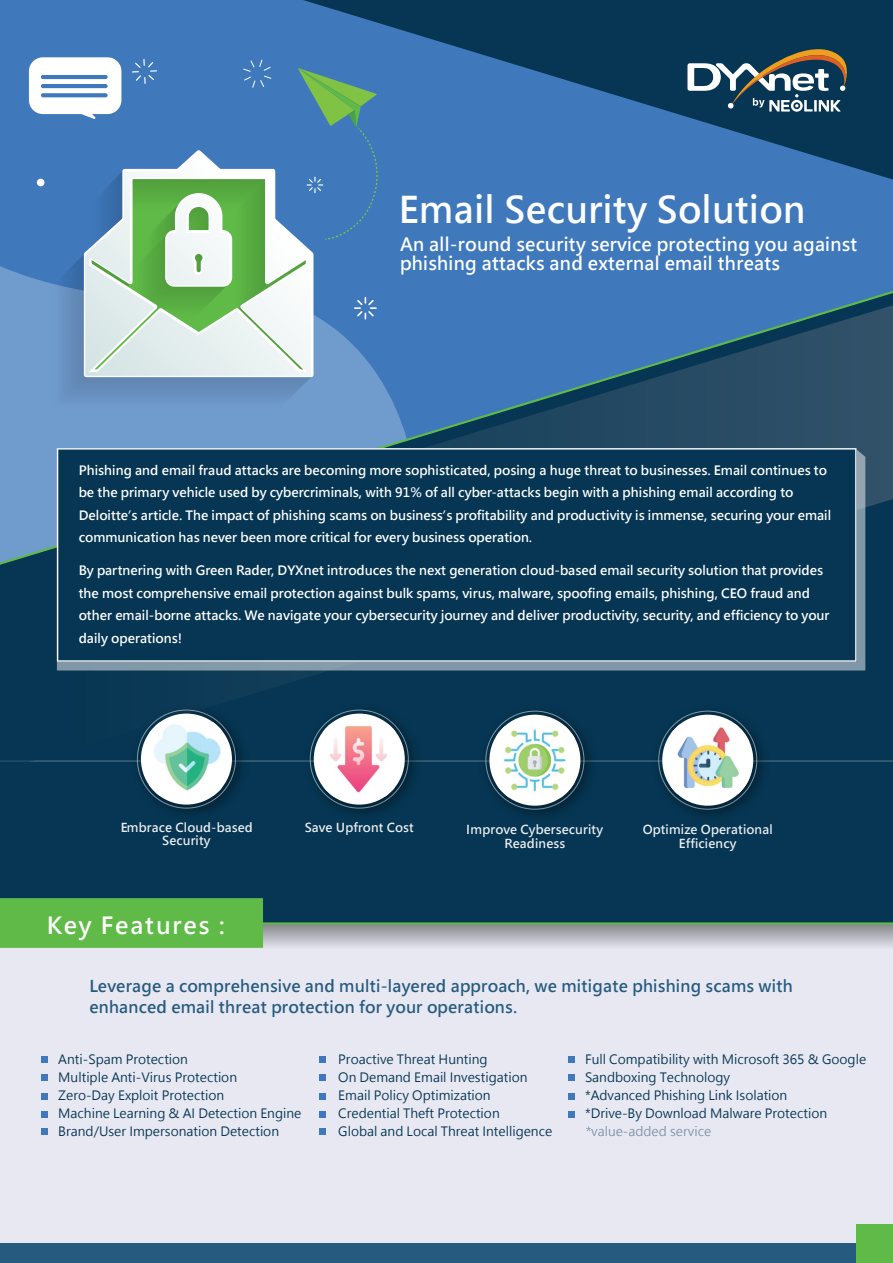
<style>
.page{position:relative;width:893px;height:1263px;background:#fff}
.page>*{position:absolute;margin:0;border:0;box-sizing:border-box;transform-origin:0 0}
.t1{font:700 36.3px "Microsoft Jheng Hei";letter-spacing:.01em;color:#fff}
.t2{font:700 23.4px "Microsoft Jheng Hei";letter-spacing:.075em;color:#fff}
.t3{font:700 18.15px/19px "Microsoft Jheng Hei";letter-spacing:.01em;color:#fff}
.t4{font:700 16.2px/20.4px "Microsoft Jheng Hei";letter-spacing:.01em;color:#265b7f}
.t5{font:700 12.75px/22.5px "Microsoft Jheng Hei";color:#fff}
.t6{font:12.75px/18px "Microsoft Jheng Hei";color:#063653}
.t7{font:700 12.3px/13.5px "Microsoft Jheng Hei";letter-spacing:.01em;color:rgb(255 255 255/.96);text-align:center}
.s1{font-family:"Futura Std";font-weight:500}
</style>
<div class="page">
<div style="left:0;top:886px;width:893px;height:377px;background:#e8e8f2"></div>
<div style="left:0;top:0;width:893px;height:690px;background:#3f79bc"></div>
<svg style="left:303px;top:0;width:590px;height:180px"></svg>
<div style="left:0;top:778px;width:893px;height:144px;background:#063653"></div>
<div style="left:0;top:577px;width:893px;height:201px;background:#063653"></div>
<svg style="left:0;top:280px;width:893px;height:297px"></svg>
<svg style="left:687px;top:45px;width:162px;height:67px;background:#496370"></svg>
<div style="left:0;top:1244px;width:893px;height:19px;background:#265b7f"></div>
<div style="left:856px;top:1224px;width:37px;height:39px;background:#5fba47"></div>
<img style="left:86px;top:671px;width:172px;height:196px">
<svg style="left:141px;top:714px;width:91px;height:91px"></svg>
<img style="left:149px;top:722px;width:72px;height:74px">
<hr style="left:218px;top:778px;width:3px;height:17px;background:#fff">
<img style="left:258px;top:671px;width:176px;height:196px">
<svg style="left:314px;top:714px;width:91px;height:91px"></svg>
<img style="left:323px;top:724px;width:72px;height:73px">
<div style="left:434px;top:671px;width:172px;height:197px;background:#063653"></div>
<svg style="left:489px;top:715px;width:91px;height:91px"></svg>
<img style="left:497px;top:726px;width:78px;height:72px">
<div style="left:606px;top:671px;width:208px;height:197px;background:#063653"></div>
<svg style="left:662px;top:715px;width:91px;height:91px"></svg>
<img style="left:671px;top:724px;width:78px;height:70px">
<svg style="left:57px;top:448px;width:808px;height:223px;background:#7c94a3"></svg>
<div style="left:57px;top:448px;width:799px;height:214px;background:#063653"></div>
<svg style="left:355px;top:298px;width:21px;height:21px"></svg>
<svg style="left:243px;top:59px;width:29px;height:29px"></svg>
<svg style="left:132px;top:59px;width:24px;height:24px"></svg>
<div style="left:37px;top:179px;width:7px;height:7px;background:#fff;border-radius:50%"></div>
<svg style="left:297px;top:68px;width:84px;height:172px"></svg>
<svg style="left:29px;top:57px;width:92px;height:62px"></svg>
<div style="left:0;top:924px;width:893px;height:32px;background:linear-gradient(to bottom,#8b8b91,#f3f3fe)"></div>
<hr style="left:0;top:922px;width:893px;height:3px;background:#5fba47">
<div style="left:0;top:898px;width:263px;height:50px;background:#5fba47"></div>
<div style="left:41px;top:1056px;width:7px;height:7px;background:#3f79bc"></div>
<div style="left:41px;top:1074px;width:7px;height:7px;background:#3f79bc"></div>
<div style="left:41px;top:1093px;width:7px;height:6px;background:#3f79bc"></div>
<div style="left:41px;top:1128px;width:7px;height:7px;background:#3f79bc"></div>
<div style="left:41px;top:1111px;width:7px;height:7px;background:#3f79bc"></div>
<div style="left:319px;top:1056px;width:7px;height:7px;background:#3f79bc"></div>
<div style="left:319px;top:1074px;width:7px;height:7px;background:#3f79bc"></div>
<div style="left:319px;top:1093px;width:7px;height:6px;background:#3f79bc"></div>
<div style="left:319px;top:1128px;width:7px;height:7px;background:#3f79bc"></div>
<div style="left:319px;top:1111px;width:7px;height:7px;background:#3f79bc"></div>
<div style="left:568px;top:1056px;width:7px;height:7px;background:#3f79bc"></div>
<div style="left:568px;top:1074px;width:7px;height:7px;background:#3f79bc"></div>
<div style="left:568px;top:1093px;width:7px;height:6px;background:#3f79bc"></div>
<div style="left:568px;top:1111px;width:7px;height:7px;background:#3f79bc"></div>
<svg style="left:82px;top:146px;width:236px;height:233px"></svg>
<svg style="left:85px;top:153px;width:226px;height:223px;background:#a9cdbb"></svg>
<h1 class="t1" style="left:399px;top:187px;width:408px">Email Security Solution</h1>
<h3 class="t3" style="left:400px;top:235px;width:459px">An all-round security service protecting you against phishing attacks and external email threats</h3>
<p class="t5" style="left:79px;top:459px;width:754px">Phishing and email fraud attacks are becoming more sophisticated, posing a huge threat to businesses. Email continues to be the primary vehicle used by cybercriminals, with 91% of all cyber-attacks begin with a phishing email according to Deloitte<span class="s1">’</span>s article. The impact of phishing scams on business<span class="s1">’</span>s profitability and productivity is immense, securing your email communication has never been more critical for every business operation.</p>
<p class="t5" style="left:79px;top:559px;width:752px">By partnering with Green Rader, DYXnet introduces the next generation cloud-based email security solution that provides the most comprehensive email protection against bulk spams, virus, malware, spoofing emails, phishing, CEO fraud and other email-borne attacks. We navigate your cybersecurity journey and deliver productivity, security, and efficiency to your daily operations!</p>
<p class="t7" style="left:120px;top:820px;width:134px">Embrace Cloud-based<br>Security</p>
<p class="t7" style="left:304px;top:820px;width:111px">Save Upfront Cost</p>
<p class="t7" style="left:467px;top:823px;width:138px">Improve Cybersecurity<br>Readiness</p>
<p class="t7" style="left:642px;top:823px;width:132px">Optimize Operational<br>Efficiency</p>
<h2 class="t2" style="left:47px;top:910px;width:180px">Key Features :</h2>
<p class="t4" style="left:89px;top:976px;width:705px">Leverage a comprehensive and multi-layered approach, we mitigate phishing scams with enhanced email threat protection for your operations.</p>
<p class="t6" style="left:58px;top:1051px;width:245px">Anti-Spam Protection<br>Multiple Anti-Virus Protection<br>Zero-Day Exploit Protection<br>Machine Learning &amp; AI Detection Engine<br>Brand/User Impersonation Detection</p>
<p class="t6" style="left:585px;top:1051px;width:283px">Full Compatibility with Microsoft 365 &amp; Google Sandboxing Technology<br>*Advanced Phishing Link Isolation<br>*Drive-By Download Malware Protection *value-added service</p>
<p class="t6" style="left:338px;top:1051px;width:215px">Proactive Threat Hunting<br>On Demand Email Investigation<br>Email Policy Optimization<br>Credential Theft Protection<br>Global and Local Threat Intelligence</p>
</div>
